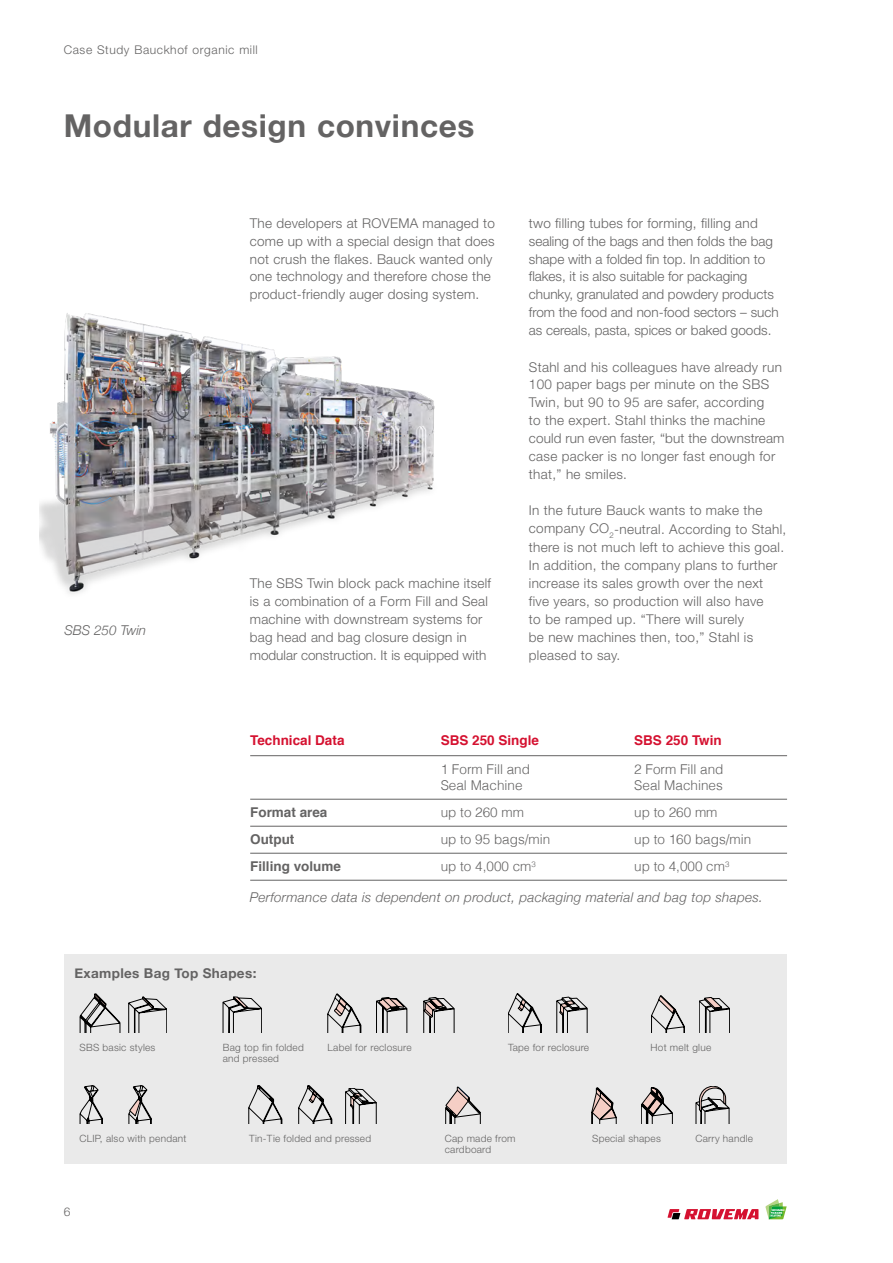
<style>
.page{position:relative;width:893px;height:1263px;background:#fff}
.page>*{position:absolute;margin:0;border:0;box-sizing:border-box;transform-origin:0 0}
.t1{font:700 31.5px "Helvetica Neue";letter-spacing:.02em;color:#646363}
.t2{font:300 13.5px/18px "Helvetica Neue";letter-spacing:.02em;color:#646363}
.t3{font:300 13.5px/18px "Helvetica Neue";color:#646363}
.t4{font:300 13.5px "Helvetica";color:#646363}
.t5{font:italic 300 13.5px "Helvetica Neue";letter-spacing:.02em;color:#646363}
.t6{font:700 13.5px "Helvetica";color:#d51130}
.t7{font:700 13.5px "Helvetica";color:#646363}
.t8{font:700 13.5px "Helvetica Neue";letter-spacing:.025em;color:#646363}
.t9{font:italic 300 13.5px "Helvetica Neue";color:#646363}
.t10{font:300 12px "Helvetica Neue";letter-spacing:.05em;color:#646363}
.t11{font:300 10.05px/10.8px "Helvetica Neue";letter-spacing:.025em;color:#646363}
</style>
<div class="page">
<svg style="left:765px;top:1199px;width:22px;height:20px"></svg>
<svg style="left:667px;top:1209px;width:91px;height:10px"></svg>
<hr style="left:250px;top:755px;width:537px;height:1px;background:#646363">
<hr style="left:250px;top:799px;width:537px;height:1px;background:#646363">
<hr style="left:250px;top:826px;width:537px;height:1px;background:#646363">
<hr style="left:250px;top:853px;width:537px;height:1px;background:#646363">
<hr style="left:250px;top:880px;width:537px;height:1px;background:#646363">
<div style="left:64px;top:955px;width:723px;height:209px;background:#eaeaea"></div>
<svg style="left:223px;top:997px;width:39px;height:36px"></svg>
<svg style="left:129px;top:997px;width:38px;height:36px"></svg>
<svg style="left:80px;top:993px;width:40px;height:40px"></svg>
<svg style="left:328px;top:994px;width:33px;height:39px"></svg>
<svg style="left:376px;top:997px;width:31px;height:36px"></svg>
<svg style="left:424px;top:997px;width:30px;height:36px"></svg>
<svg style="left:508px;top:993px;width:34px;height:40px"></svg>
<svg style="left:557px;top:997px;width:30px;height:36px"></svg>
<svg style="left:651px;top:995px;width:34px;height:38px"></svg>
<svg style="left:699px;top:997px;width:31px;height:36px"></svg>
<svg style="left:80px;top:1085px;width:23px;height:39px"></svg>
<svg style="left:129px;top:1085px;width:22px;height:39px"></svg>
<svg style="left:249px;top:1085px;width:33px;height:39px"></svg>
<svg style="left:298px;top:1085px;width:34px;height:39px"></svg>
<svg style="left:345px;top:1088px;width:31px;height:36px"></svg>
<svg style="left:696px;top:1086px;width:33px;height:38px"></svg>
<svg style="left:592px;top:1087px;width:24px;height:37px"></svg>
<svg style="left:641px;top:1087px;width:32px;height:37px"></svg>
<svg style="left:445px;top:1087px;width:36px;height:37px"></svg>
<img style="left:39px;top:313px;width:396px;height:281px">
<p class="t10" style="left:64px;top:40px;width:195px">Case Study Bauckhof organic mill</p>
<h1 class="t1" style="left:64px;top:101px;width:412px">Modular design convinces</h1>
<p class="t2" style="left:250px;top:213px;width:247px">The developers at ROVEMA managed to come up with a special design that does not crush the flakes. Bauck wanted only one technology and therefore chose the product-friendly auger dosing system.</p>
<p class="t9" style="left:64px;top:619px;width:83px">SBS 250 Twin</p>
<p class="t2" style="left:250px;top:573px;width:243px">The SBS Twin block pack machine itself is a combination of a Form Fill and Seal machine with downstream systems for bag head and bag closure design in modular construction. It is equipped with</p>
<p class="t3" style="left:529px;top:213px;width:251px">two filling tubes for forming, filling and sealing of the bags and then folds the bag shape with a folded fin top. In addition to flakes, it is also suitable for packaging chunky, granulated and powdery products from the food and non-food sectors – such as cereals, pasta, spices or baked goods.</p>
<p class="t2" style="left:529px;top:357px;width:257px">Stahl and his colleagues have already run 100 paper bags per minute on the SBS Twin, but 90 to 95 are safer, according<br>to the expert. Stahl thinks the machine could run even faster, “but the downstream case packer is no longer fast enough for that,” he smiles.</p>
<p class="t2" style="left:529px;top:501px;width:259px">In the future Bauck wants to make the company CO<sub>2</sub>-neutral. According to Stahl, there is not much left to achieve this goal.<br>In addition, the company plans to further increase its sales growth over the next five years, so production will also have<br>to be ramped up. “There will surely<br>be new machines then, too,” Stahl is pleased to say.</p>
<p class="t6" style="left:250px;top:730px;width:96px">Technical Data</p>
<p class="t6" style="left:441px;top:730px;width:100px">SBS 250 Single</p>
<p class="t6" style="left:634px;top:730px;width:89px">SBS 250 Twin</p>
<p class="t4" style="left:441px;top:758px;width:91px">1 Form Fill and</p>
<p class="t4" style="left:634px;top:758px;width:91px">2 Form Fill and</p>
<p class="t4" style="left:441px;top:774px;width:83px">Seal Machine</p>
<p class="t4" style="left:634px;top:774px;width:90px">Seal Machines</p>
<p class="t7" style="left:250px;top:802px;width:79px">Format area</p>
<p class="t4" style="left:441px;top:801px;width:85px">up to 260 mm</p>
<p class="t4" style="left:634px;top:801px;width:85px">up to 260 mm</p>
<p class="t7" style="left:250px;top:829px;width:46px">Output</p>
<p class="t4" style="left:441px;top:828px;width:111px">up to 95 bags/min</p>
<p class="t4" style="left:634px;top:828px;width:119px">up to 160 bags/min</p>
<p class="t7" style="left:250px;top:856px;width:92px">Filling volume</p>
<p class="t4" style="left:441px;top:855px;width:97px">up to 4,000 cm<sup>3</sup></p>
<p class="t4" style="left:634px;top:855px;width:97px">up to 4,000 cm<sup>3</sup></p>
<p class="t5" style="left:250px;top:886px;width:514px">Performance data is dependent on product, packaging material and bag top shapes.</p>
<p class="t8" style="left:74px;top:963px;width:183px">Examples Bag Top Shapes:</p>
<p class="t11" style="left:79px;top:1042px;width:77px">SBS basic styles</p>
<p class="t11" style="left:328px;top:1042px;width:86px">Label for reclosure</p>
<p class="t11" style="left:508px;top:1042px;width:83px">Tape for reclosure</p>
<p class="t11" style="left:650px;top:1042px;width:62px">Hot melt glue</p>
<p class="t11" style="left:223px;top:1042px;width:83px">Bag top fin folded and pressed</p>
<p class="t11" style="left:79px;top:1133px;width:108px">CLIP, also with pendant</p>
<p class="t11" style="left:249px;top:1133px;width:124px">Tin-Tie folded and pressed</p>
<p class="t11" style="left:445px;top:1133px;width:72px">Cap made from</p>
<p class="t11" style="left:592px;top:1133px;width:70px">Special shapes</p>
<p class="t11" style="left:695px;top:1133px;width:59px">Carry handle</p>
<p class="t11" style="left:445px;top:1143px;width:48px">cardboard</p>
<p class="t10" style="left:64px;top:1202px;width:8px">6</p>
</div>
